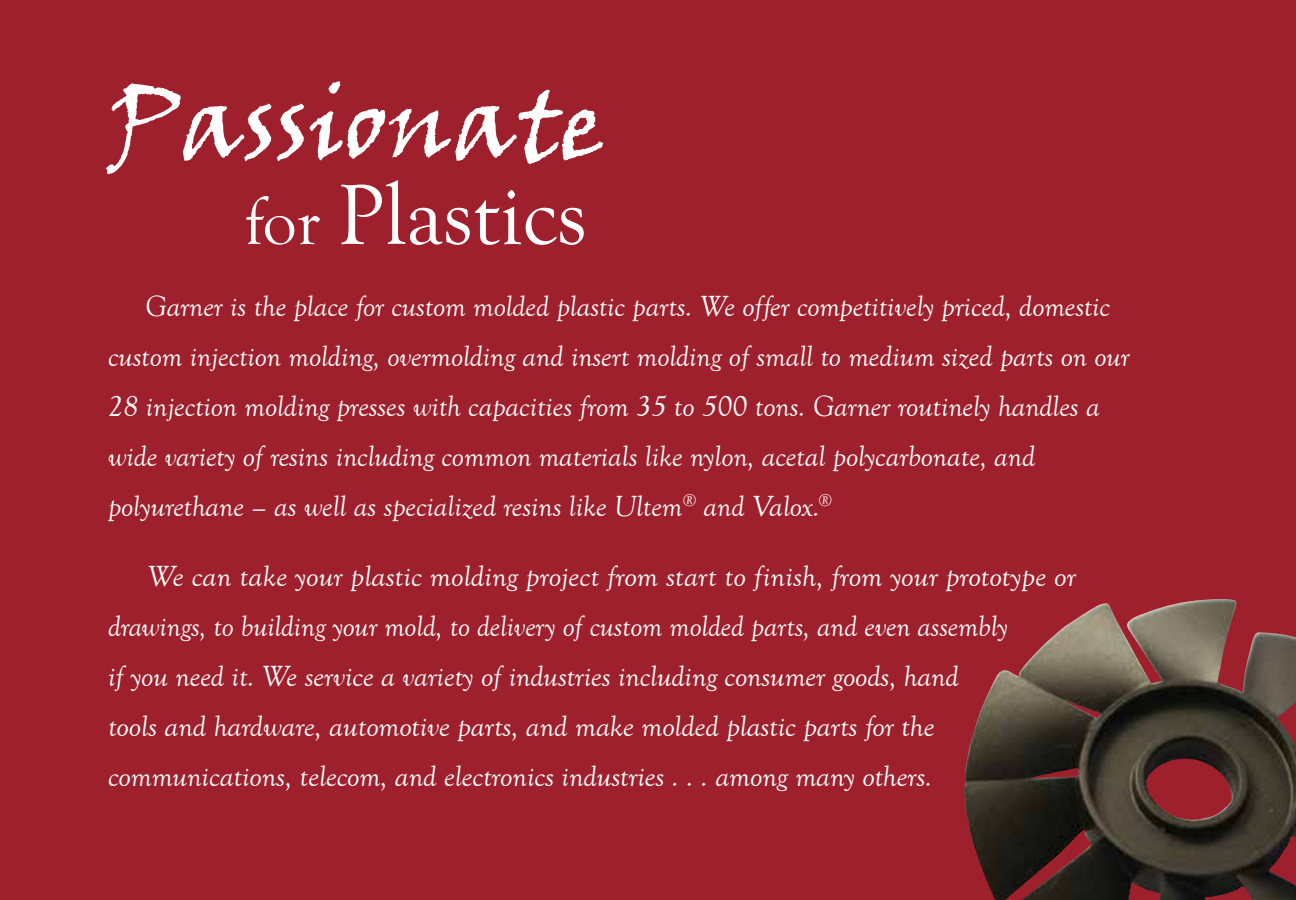
<style>
.page{position:relative;width:1296px;height:900px;background:#9f202d}
.page>*{position:absolute;margin:0;border:0;box-sizing:border-box;transform-origin:0 0}
.t1{font:100px "Viner Hand ITC";color:#fff}
.t2{font:88px "Goudy Old Style T";color:#fff}
.t3{font:italic 30px/50px "Goudy Old Style T";letter-spacing:-.005em;color:#fff}
.t4{font:italic 30px/50px "Goudy Old Style T";letter-spacing:-.005em;color:#fff;scale:1.05 1}
.s1{font-size:68px}
</style>
<div class="page">
<img style="left:964px;top:599px;width:332px;height:301px">
<h1 class="t1" style="left:108px;top:61px;width:498px">Passionate</h1>
<h2 class="t2" style="left:244px;top:167px;width:345px"><span class="s1">for</span> Plastics</h2>
<p class="t3" style="left:108px;top:282px;width:1023px;text-indent:37px">Garner is the place for custom molded plastic parts. We offer competitively priced, domestic custom injection molding, overmolding and insert molding of small to medium sized parts on our 28 injection molding presses with capacities from 35 to 500 tons. Garner routinely handles a wide variety of resins including common materials like nylon, acetal polycarbonate, and polyurethane – as well as specialized resins like Ultem<sup>®</sup> and Valox.<sup>®</sup></p>
<p class="t4" style="left:108px;top:552px;width:923px;text-indent:39px">We can take your plastic molding project from start to finish, from your prototype or drawings, to building your mold, to delivery of custom molded parts, and even assembly<br>if you need it. We service a variety of industries including consumer goods, hand<br>tools and hardware, automotive parts, and make molded plastic parts for the communications, telecom, and electronics industries . . . among many others.</p>
</div>
